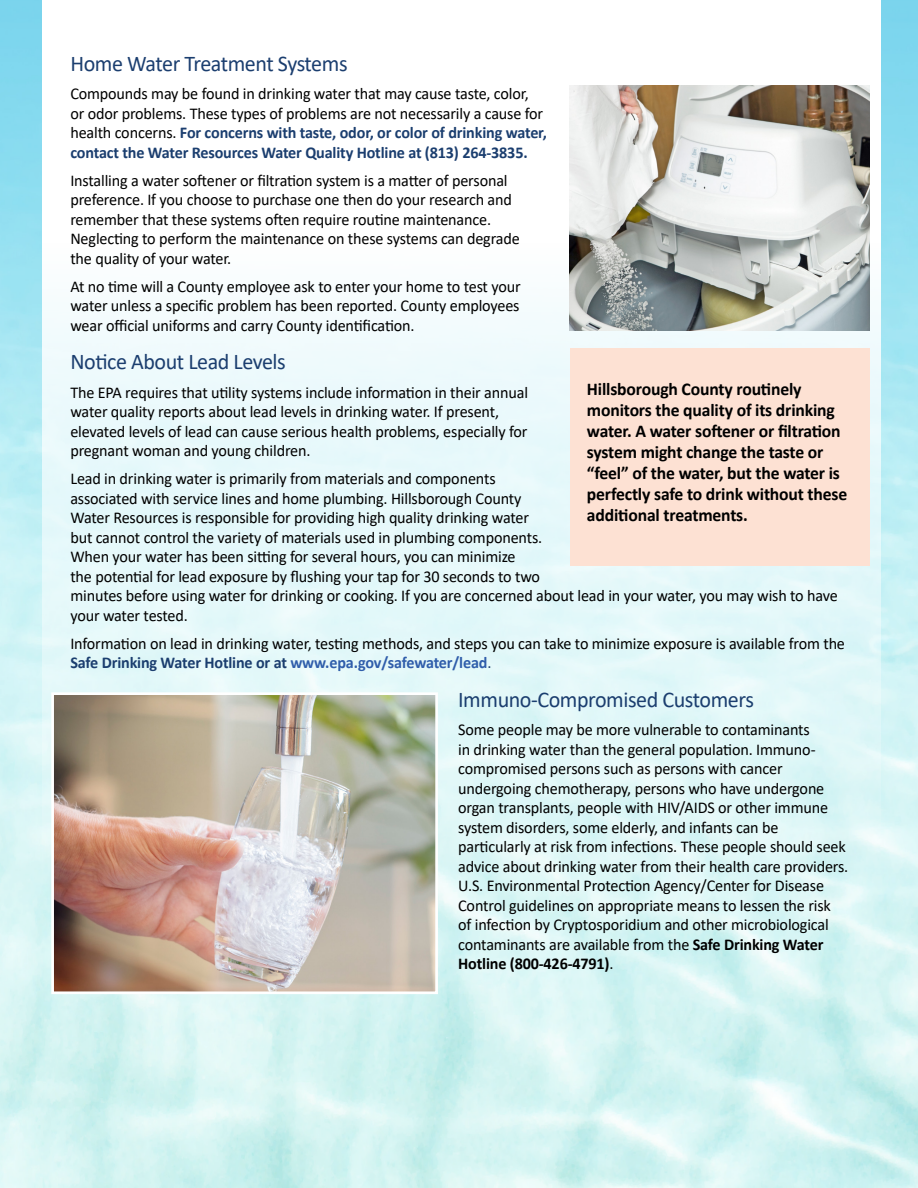
<style>
.page{position:relative;width:918px;height:1188px;background:#fff}
.page>*{position:absolute;margin:0;border:0;box-sizing:border-box;transform-origin:0 0}
.t1{font:22.5px "Calibri";letter-spacing:-.02em;color:#1b3e6f}
.t2{font:700 18px/21px "Calibri";letter-spacing:-.01em;color:#000}
.t3{font:16.5px/19.5px "Calibri";letter-spacing:-.01em;color:#000}
.s1{font-weight:700;color:#1b3e6f}
.s2{font-weight:700;color:#305eab}
.s3{color:#1b3e6f}
.s4{font-weight:700}
</style>
<div class="page">
<div style="left:42px;top:0;width:838px;height:982px;background:linear-gradient(to bottom,#fff,#d5f5f5)"></div>
<div style="left:570px;top:348px;width:299px;height:218px;background:#fde1d3"></div>
<img style="left:570px;top:85px;width:299px;height:245px">
<img style="left:55px;top:696px;width:379px;height:294px">
<div style="left:51px;top:692px;width:387px;height:302px;border:3px solid #fff"></div>
<h1 class="t1" style="left:70px;top:48px;width:279px">Home Water Treatment Systems</h1>
<p class="t3" style="left:70px;top:83px;width:478px">Compounds may be found in drinking water that may cause taste, color, or odor problems. These types of problems are not necessarily a cause for health concerns. <span class="s1">For concerns with taste, odor, or color of drinking water, contact the Water Resources Water Quality Hotline at (813) 264-3835.</span></p>
<p class="t3" style="left:70px;top:170px;width:451px">Installing a water softener or filtration system is a matter of personal preference. If you choose to purchase one then do your research and remember that these systems often require routine maintenance.<br>Neglecting to perform the maintenance on these systems can degrade the quality of your water.</p>
<p class="t3" style="left:70px;top:276px;width:452px;text-align:justify">At no time will a County employee ask to enter your home to test your water unless a specific problem has been reported. County employees wear official uniforms and carry County identification.</p>
<h1 class="t1" style="left:70px;top:346px;width:217px">Notice About Lead Levels</h1>
<p class="t3" style="left:70px;top:382px;width:459px">The EPA requires that utility systems include information in their annual water quality reports about lead levels in drinking water. If present, elevated levels of lead can cause serious health problems, especially for pregnant woman and young children.</p>
<p class="t3" style="left:70px;top:469px;width:769px">Lead in drinking water is primarily from materials and components<br>associated with service lines and home plumbing. Hillsborough County<br>Water Resources is responsible for providing high quality drinking water<br>but cannot control the variety of materials used in plumbing components.<br>When your water has been sitting for several hours, you can minimize<br>the potential for lead exposure by flushing your tap for 30 seconds to two<br>minutes before using water for drinking or cooking. If you are concerned about lead in your water, you may wish to have your water tested.</p>
<p class="t3" style="left:70px;top:633px;width:776px">Information on lead in drinking water, testing methods, and steps you can take to minimize exposure is available from the<br><span class="s1">Safe Drinking Water Hotline or at</span> <span class="s2">www.epa.gov/safewater/lead</span><span class="s3">.</span></p>
<h1 class="t1" style="left:458px;top:684px;width:297px">Immuno-Compromised Customers</h1>
<p class="t3" style="left:458px;top:719px;width:392px">Some people may be more vulnerable to contaminants<br>in drinking water than the general population. Immuno&shy;compromised persons such as persons with cancer undergoing chemotherapy, persons who have undergone organ transplants, people with HIV/AIDS or other immune system disorders, some elderly, and infants can be particularly at risk from infections. These people should seek advice about drinking water from their health care providers.<br>U.S. Environmental Protection Agency/Center for Disease Control guidelines on appropriate means to lessen the risk<br>of infection by Cryptosporidium and other microbiological contaminants are available from the <span class="s4">Safe Drinking Water Hotline (800-426-4791)</span>.</p>
<p class="t2" style="left:587px;top:378px;width:262px">Hillsborough County routinely monitors the quality of its drinking water. A water softener or filtration system might change the taste or “feel” of the water, but the water is perfectly safe to drink without these additional treatments.</p>
</div>
